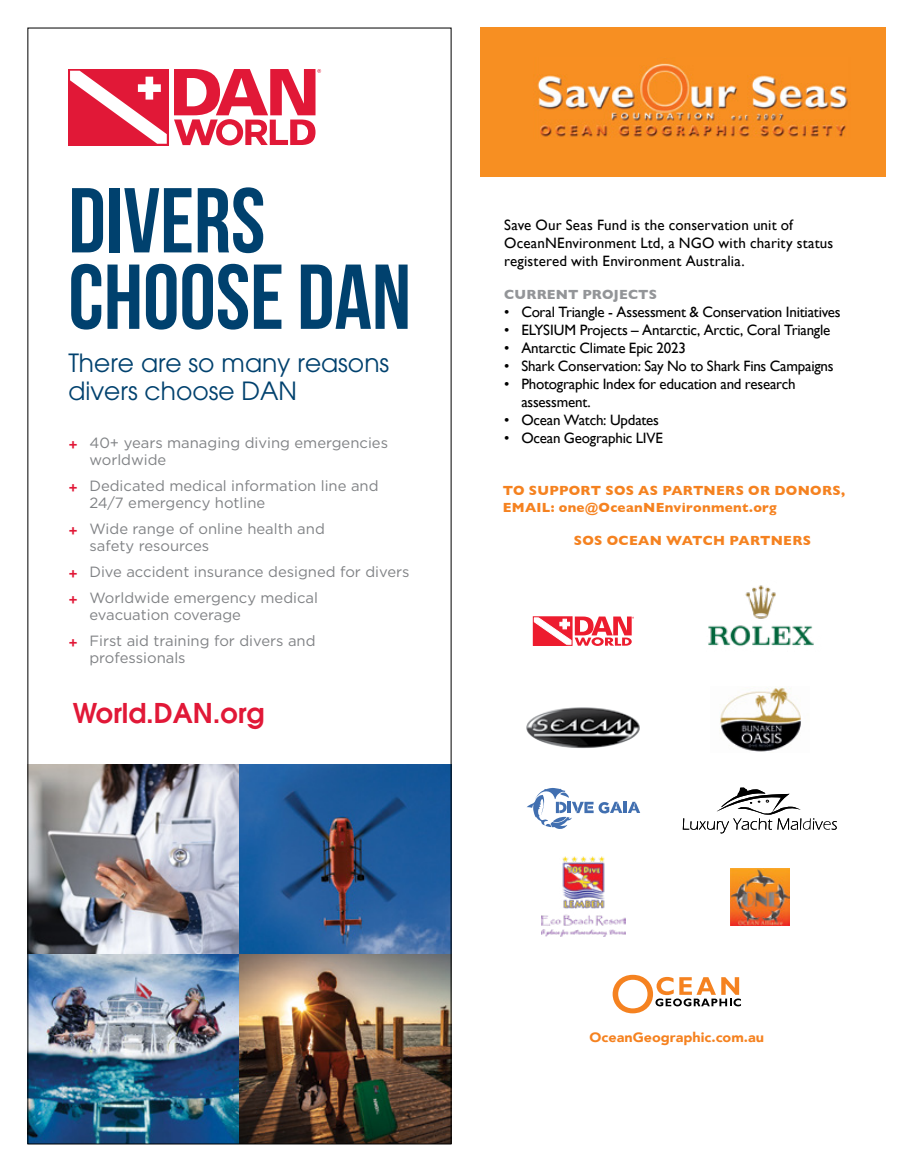
<style>
.page{position:relative;width:915px;height:1170px;background:#fff}
.page>*{position:absolute;margin:0;border:0;box-sizing:border-box;transform-origin:0 0}
.t1{font:91.8px/76.3px "Bebas Neue";color:#00416e}
.t2{font:600 27.15px "Avant Garde";color:#e11837}
.t3{font:24.9px/28px "Avant Garde";color:#00416e}
.t4{font:15px/18px "Gill Sans";letter-spacing:-.01em;color:#000}
.t5{font:15px/18px "Gill Sans";letter-spacing:.01em;color:#000}
.t6{font:14.85px/17.1px "Gotham";color:#808285}
.t7{font:700 13.5px/16.5px "Gill Sans";letter-spacing:.02em;color:#f58220}
.t8{font:900 13.5px "Avenir";color:#f58220;scale:1.06 1}
.t9{font:700 13.5px "Gill Sans";letter-spacing:.01em;color:#939598}
.s1{font-weight:500;color:#e11837}
</style>
<div class="page">
<img style="left:29px;top:764px;width:420px;height:378px">
<svg style="left:174px;top:69px;width:147px;height:76px"></svg>
<div style="left:68px;top:69px;width:100px;height:76px;background:#e11837"></div>
<svg style="left:70px;top:71px;width:97px;height:73px"></svg>
<svg style="left:527px;top:788px;width:113px;height:41px"></svg>
<svg style="left:612px;top:974px;width:128px;height:39px"></svg>
<div style="left:480px;top:28px;width:405px;height:149px;background:#f78f22"></div>
<img style="left:537px;top:63px;width:311px;height:74px">
<img style="left:730px;top:868px;width:58px;height:57px">
<img style="left:541px;top:856px;width:84px;height:80px">
<img style="left:720px;top:687px;width:81px;height:65px">
<svg style="left:532px;top:616px;width:101px;height:30px"></svg>
<svg style="left:682px;top:787px;width:154px;height:46px"></svg>
<img style="left:526px;top:707px;width:114px;height:41px">
<img style="left:708px;top:585px;width:106px;height:61px">
<h1 class="t1" style="left:68px;top:181px;width:344px">DIVERS<br>CHOOSE DAN</h1>
<h3 class="t3" style="left:68px;top:349px;width:322px">There are so many reasons divers choose DAN</h3>
<p class="t6" style="left:89px;top:433px;width:300px;text-indent:-21px"><span class="s1">+</span> 40+ years managing diving emergencies worldwide</p>
<p class="t6" style="left:89px;top:476px;width:290px;text-indent:-21px"><span class="s1">+</span> Dedicated medical information line and<br>24/7 emergency hotline</p>
<p class="t6" style="left:89px;top:519px;width:237px;text-indent:-21px"><span class="s1">+</span> Wide range of online health and safety resources</p>
<p class="t6" style="left:68px;top:558px;width:342px;line-height:26px"><span class="s1">+</span> Dive accident insurance designed for divers <span class="s1">+</span> Worldwide emergency medical</p>
<p class="t6" style="left:68px;top:601px;width:248px;line-height:26px;text-indent:21px">evacuation coverage<br><span class="s1">+</span> First aid training for divers and</p>
<p class="t6" style="left:89px;top:649px;width:98px">professionals</p>
<h2 class="t2" style="left:73px;top:695px;width:193px">World.DAN.org</h2>
<p class="t5" style="left:504px;top:216px;width:330px">Save Our Seas Fund is the conservation unit of<br>OceanNEnvironment Ltd, a NGO with charity status registered with Environment Australia.</p>
<p class="t9" style="left:504px;top:284px;width:154px">CURRENT PROJECTS</p>
<p class="t4" style="left:504px;top:303px;width:338px">• Coral Triangle - Assessment &amp; Conservation Initiatives</p>
<p class="t4" style="left:504px;top:321px;width:327px">• ELYSIUM Projects – Antarctic, Arctic, Coral Triangle</p>
<p class="t4" style="left:504px;top:339px;width:183px">• Antarctic Climate Epic 2023</p>
<p class="t4" style="left:504px;top:357px;width:331px">• Shark Conservation: Say No to Shark Fins Campaigns</p>
<p class="t4" style="left:521px;top:375px;width:276px;text-indent:-17px">• Photographic Index for education and research assessment.</p>
<p class="t4" style="left:504px;top:411px;width:156px">• Ocean Watch: Updates</p>
<p class="t4" style="left:504px;top:429px;width:160px">• Ocean Geographic LIVE</p>
<p class="t7" style="left:502px;top:482px;width:344px">TO SUPPORT SOS AS PARTNERS OR DONORS,<br>EMAIL: one@OceanNEnvironment.org</p>
<p class="t7" style="left:573px;top:532px;width:238px">SOS OCEAN WATCH PARTNERS</p>
<p class="t8" style="left:589px;top:1025px;width:166px">OceanGeographic.com.au</p>
</div>
